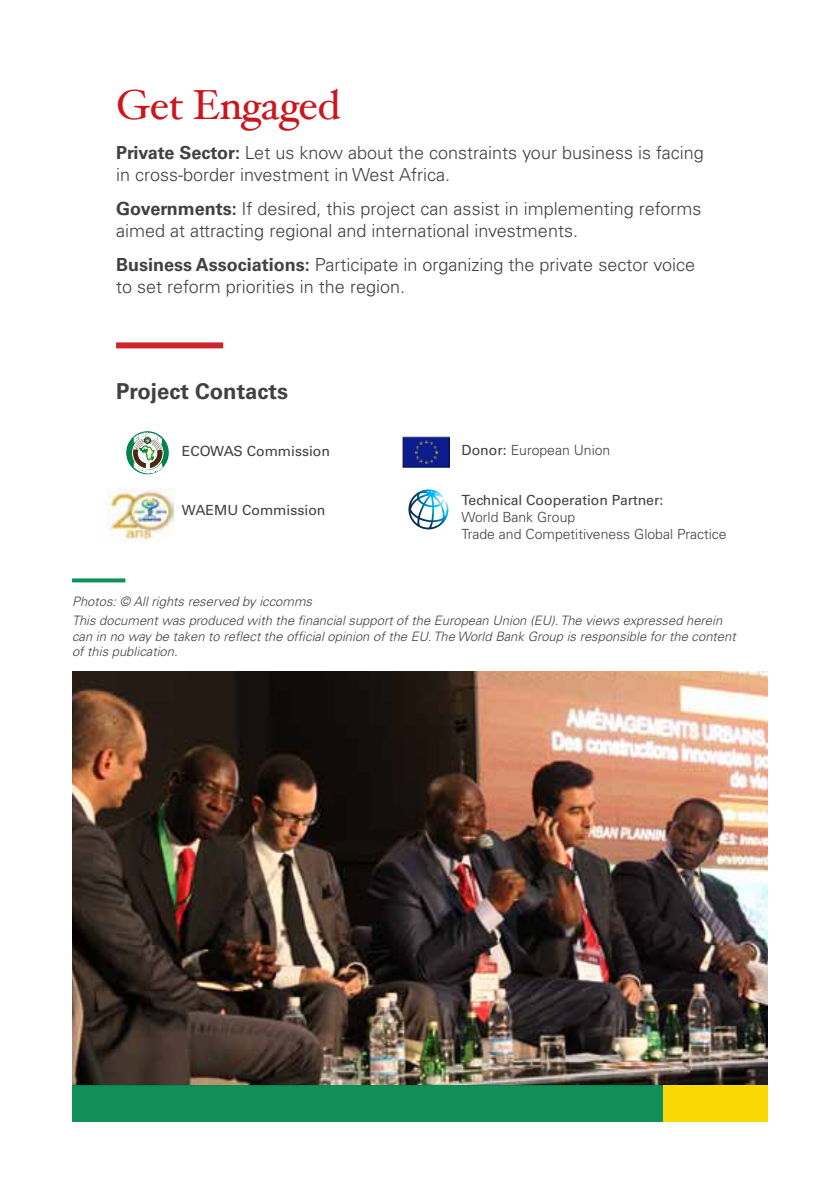
<style>
.page{position:relative;width:840px;height:1191px;background:#fff}
.page>*{position:absolute;margin:0;border:0;box-sizing:border-box;transform-origin:0 0}
.t1{font:42px "Hoefler Text";letter-spacing:-.02em;color:#ca171e}
.t2{font:700 22px "Univers";color:#414042}
.t3{font:300 18px/22px "Univers";color:#414042}
.t4{font:300 14px "Univers";color:#414042}
.t5{font:14px "Univers";color:#414042}
.t6{font:italic 300 13px/15.6px "Univers";color:#414042}
.s1{font-weight:700}
.s2{font-weight:400}
</style>
<div class="page">
<img style="left:72px;top:671px;width:695px;height:414px">
<div style="left:72px;top:1085px;width:695px;height:36px;background:#118f59"></div>
<div style="left:663px;top:1085px;width:104px;height:36px;background:#fad803"></div>
<div style="left:116px;top:342px;width:107px;height:6px;background:#cd252c"></div>
<svg style="left:126px;top:431px;width:43px;height:43px"></svg>
<svg style="left:132px;top:433px;width:31px;height:40px"></svg>
<img style="left:402px;top:437px;width:47px;height:30px">
<svg style="left:408px;top:489px;width:40px;height:40px"></svg>
<img style="left:108px;top:488px;width:65px;height:53px">
<svg style="left:72px;top:578px;width:53px;height:4px"></svg>
<p class="t1" style="left:116px;top:80px;width:225px">Get Engaged</p>
<p class="t3" style="left:116px;top:141px;width:589px"><span class="s1">Private Sector:</span> Let us know about the constraints your business is facing in cross-border investment in West Africa.</p>
<p class="t3" style="left:116px;top:197px;width:586px"><span class="s1">Governments:</span> If desired, this project can assist in implementing reforms aimed at attracting regional and international investments.</p>
<p class="t3" style="left:116px;top:253px;width:580px"><span class="s1">Business Associations:</span> Participate in organizing the private sector voice to set reform priorities in the region.</p>
<p class="t2" style="left:116px;top:378px;width:173px">Project Contacts</p>
<p class="t5" style="left:182px;top:442px;width:149px">ECOWAS Commission</p>
<p class="t5" style="left:182px;top:501px;width:145px">WAEMU Commission</p>
<p class="t4" style="left:461px;top:441px;width:150px"><span class="s2">Donor:</span> European Union</p>
<p class="t5" style="left:461px;top:492px;width:203px">Technical Cooperation Partner:</p>
<p class="t4" style="left:461px;top:508px;width:115px">World Bank Group</p>
<p class="t4" style="left:461px;top:525px;width:266px">Trade and Competitiveness Global Practice</p>
<p class="t6" style="left:72px;top:593px;width:241px">Photos: © All rights reserved by iccomms</p>
<p class="t6" style="left:72px;top:612px;width:664px">This document was produced with the financial support of the European Union (EU). The views expressed herein can in no way be taken to reflect the official opinion of the EU. The World Bank Group is responsible for the content of this publication.</p>
</div>
